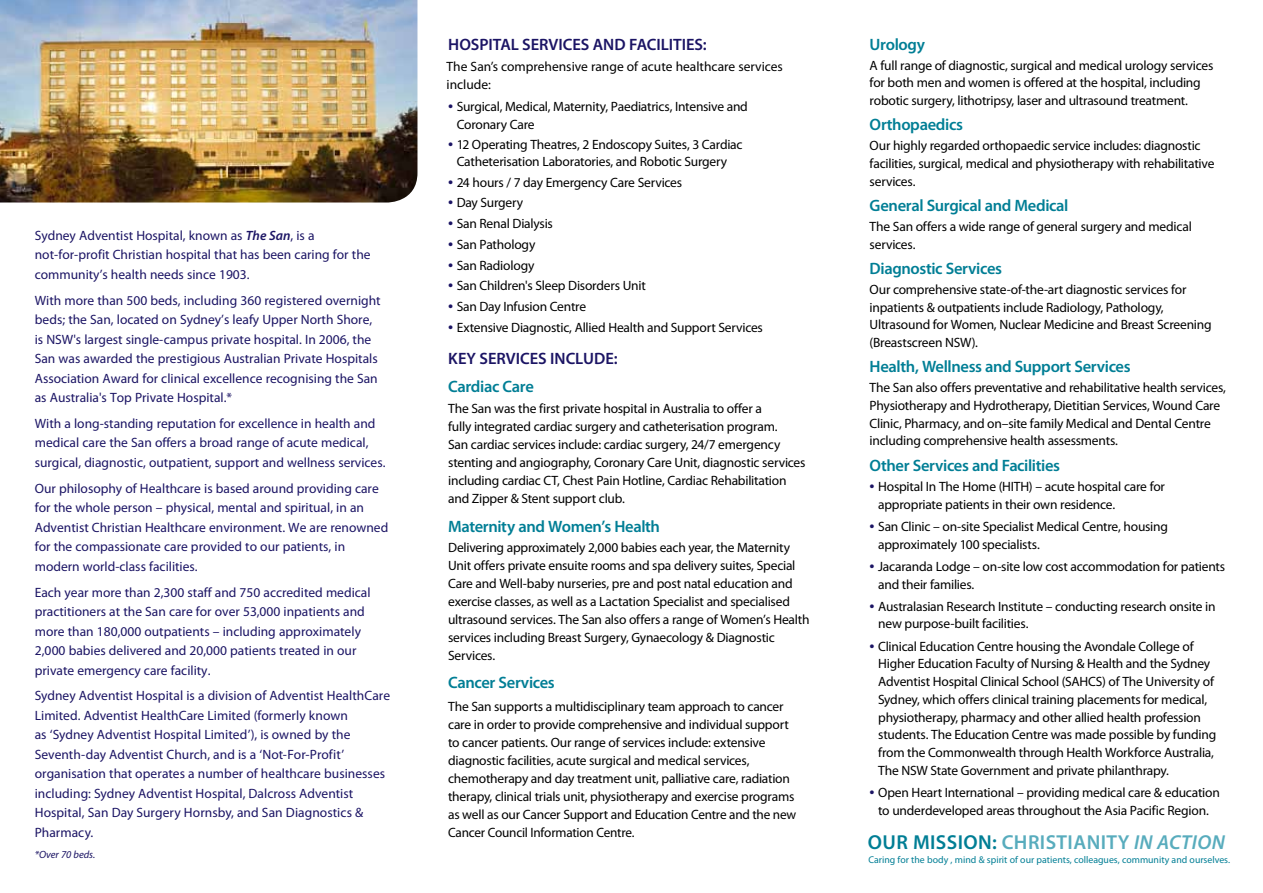
<style>
.page{position:relative;width:1263px;height:893px;background:#fff}
.page>*{position:absolute;margin:0;border:0;box-sizing:border-box;transform-origin:0 0}
.t1{font:600 20.25px "Myriad Pro";letter-spacing:.02em;color:#58acbd}
.t2{font:600 16.5px "Myriad Pro";letter-spacing:-.02em;color:#007e95}
.t3{font:600 16.5px "Myriad Pro";color:#1b1464}
.t4{font:13.5px/17.7px "Myriad Pro";letter-spacing:-.015em;color:#000}
.t5{font:13.5px/19.5px "Myriad Pro";color:#1b1464}
.t6{font:italic 10.5px "Myriad Pro";color:#1b1464}
.t7{font:9.75px "Myriad Pro";color:#007e95}
.s1{font-weight:600;font-style:italic}
.s2{font-size:18px;color:#1b1464}
.s3{color:#007e95}
.s4{font-style:italic}
</style>
<div class="page">
<img style="left:0;top:0;width:417px;height:203px">
<p class="t5" style="left:35px;top:225px;width:337px">Sydney Adventist Hospital, known as <span class="s1">THE SAN</span>, is a not-for-profit Christian hospital that has been caring for the community’s health needs since 1903.</p>
<p class="t5" style="left:35px;top:290px;width:347px">With more than 500 beds, including 360 registered overnight beds; the San, located on Sydney’s leafy Upper North Shore, is NSW's largest single-campus private hospital. In 2006, the San was awarded the prestigious Australian Private Hospitals Association Award for clinical excellence recognising the San as Australia's Top Private Hospital.*</p>
<p class="t5" style="left:35px;top:413px;width:352px">With a long-standing reputation for excellence in health and medical care the San offers a broad range of acute medical, surgical, diagnostic, outpatient, support and wellness services.</p>
<p class="t5" style="left:35px;top:478px;width:355px">Our philosophy of Healthcare is based around providing care for the whole person – physical, mental and spiritual, in an Adventist Christian Healthcare environment. We are renowned for the compassionate care provided to our patients, in modern world-class facilities.</p>
<p class="t5" style="left:35px;top:582px;width:337px">Each year more than 2,300 staff and 750 accredited medical practitioners at the San care for over 53,000 inpatients and more than 180,000 outpatients – including approximately 2,000 babies delivered and 20,000 patients treated in our private emergency care facility.</p>
<p class="t5" style="left:35px;top:686px;width:357px">Sydney Adventist Hospital is a division of Adventist HealthCare Limited. Adventist HealthCare Limited (formerly known<br>as ‘Sydney Adventist Hospital Limited’), is owned by the Seventh-day Adventist Church, and is a ‘Not-For-Profit’ organisation that operates a number of healthcare businesses including: Sydney Adventist Hospital, Dalcross Adventist Hospital, San Day Surgery Hornsby, and San Diagnostics &amp; Pharmacy.</p>
<p class="t6" style="left:35px;top:848px;width:62px">*Over 70 beds.</p>
<p class="t3" style="left:448px;top:34px;width:260px">Hospital Services and Facilities:</p>
<p class="t4" style="left:447px;top:57px;width:338px">The San’s comprehensive range of acute healthcare services include:</p>
<p class="t4" style="left:457px;top:97px;width:293px;text-indent:-9px"><span class="s2">•</span> Surgical, Medical, Maternity, Paediatrics, Intensive and<br>Coronary Care</p>
<p class="t4" style="left:448px;top:136px;width:296px;line-height:16.5px;text-align:center"><span class="s2">•</span> 12 Operating Theatres, 2 Endoscopy Suites, 3 Cardiac<br>Catheterisation Laboratories, and Robotic Surgery</p>
<p class="t4" style="left:448px;top:173px;width:236px"><span class="s2">•</span> 24 hours / 7 day Emergency Care Services</p>
<p class="t4" style="left:448px;top:194px;width:76px"><span class="s2">•</span> Day Surgery</p>
<p class="t4" style="left:448px;top:215px;width:106px"><span class="s2">•</span> San Renal Dialysis</p>
<p class="t4" style="left:448px;top:235px;width:89px"><span class="s2">•</span> San Pathology</p>
<p class="t4" style="left:448px;top:256px;width:88px"><span class="s2">•</span> San Radiology</p>
<p class="t4" style="left:448px;top:277px;width:199px"><span class="s2">•</span> San Children's Sleep Disorders Unit</p>
<p class="t4" style="left:448px;top:298px;width:140px"><span class="s2">•</span> San Day Infusion Centre</p>
<p class="t4" style="left:448px;top:318px;width:316px"><span class="s2">•</span> Extensive Diagnostic, Allied Health and Support Services</p>
<p class="t3" style="left:448px;top:348px;width:171px">Key Services include:</p>
<p class="t2" style="left:448px;top:376px;width:87px">Cardiac Care</p>
<p class="t4" style="left:448px;top:399px;width:359px">The San was the first private hospital in Australia to offer a<br>fully integrated cardiac surgery and catheterisation program.<br>San cardiac services include: cardiac surgery, 24/7 emergency stenting and angiography, Coronary Care Unit, diagnostic services including cardiac CT, Chest Pain Hotline, Cardiac Rehabilitation and Zipper &amp; Stent support club.</p>
<p class="t2" style="left:448px;top:516px;width:213px">Maternity and Women’s Health</p>
<p class="t4" style="left:448px;top:538px;width:363px">Delivering approximately 2,000 babies each year, the Maternity Unit offers private ensuite rooms and spa delivery suites, Special Care and Well-baby nurseries, pre and post natal education and exercise classes, as well as a Lactation Specialist and specialised ultrasound services. The San also offers a range of Women’s Health services including Breast Surgery, Gynaecology &amp; Diagnostic Services.</p>
<p class="t2" style="left:448px;top:672px;width:108px">Cancer Services</p>
<p class="t4" style="left:448px;top:698px;width:350px">The San supports a multidisciplinary team approach to cancer care in order to provide comprehensive and individual support to cancer patients. Our range of services include: extensive diagnostic facilities, acute surgical and medical services, chemotherapy and day treatment unit, palliative care, radiation therapy, clinical trials unit, physiotherapy and exercise programs as well as our Cancer Support and Education Centre and the new Cancer Council Information Centre.</p>
<p class="t2" style="left:870px;top:34px;width:57px">Urology</p>
<p class="t4" style="left:870px;top:56px;width:345px">A full range of diagnostic, surgical and medical urology services for both men and women is offered at the hospital, including robotic surgery, lithotripsy, laser and ultrasound treatment.</p>
<p class="t2" style="left:870px;top:114px;width:95px">Orthopaedics</p>
<p class="t4" style="left:870px;top:137px;width:346px">Our highly regarded orthopaedic service includes: diagnostic facilities, surgical, medical and physiotherapy with rehabilitative services.</p>
<p class="t2" style="left:870px;top:195px;width:200px">General Surgical and Medical</p>
<p class="t4" style="left:870px;top:217px;width:324px">The San offers a wide range of general surgery and medical services.</p>
<p class="t2" style="left:870px;top:258px;width:134px">Diagnostic Services</p>
<p class="t4" style="left:870px;top:280px;width:344px">Our comprehensive state-of-the-art diagnostic services for inpatients &amp; outpatients include Radiology, Pathology, Ultrasound for Women, Nuclear Medicine and Breast Screening (Breastscreen NSW).</p>
<p class="t2" style="left:870px;top:356px;width:262px">Health, Wellness and Support Services</p>
<p class="t4" style="left:870px;top:379px;width:358px">The San also offers preventative and rehabilitative health services, Physiotherapy and Hydrotherapy, Dietitian Services, Wound Care Clinic, Pharmacy, and on–site family Medical and Dental Centre including comprehensive health assessments.</p>
<p class="t2" style="left:870px;top:455px;width:192px">Other Services and Facilities</p>
<p class="t4" style="left:878px;top:477px;width:288px;text-indent:-9px"><span class="s2">•</span> Hospital In The Home (HITH) – acute hospital care for appropriate patients in their own residence.</p>
<p class="t4" style="left:878px;top:517px;width:291px;text-indent:-9px"><span class="s2">•</span> San Clinic – on-site Specialist Medical Centre, housing approximately 100 specialists.</p>
<p class="t4" style="left:878px;top:557px;width:349px;text-indent:-9px"><span class="s2">•</span> Jacaranda Lodge – on-site low cost accommodation for patients and their families.</p>
<p class="t4" style="left:878px;top:597px;width:339px;text-indent:-9px"><span class="s2">•</span> Australasian Research Institute – conducting research onsite in new purpose-built facilities.</p>
<p class="t4" style="left:878px;top:637px;width:340px;text-indent:-9px"><span class="s2">•</span> Clinical Education Centre housing the Avondale College of Higher Education Faculty of Nursing &amp; Health and the Sydney Adventist Hospital Clinical School (SAHCS) of The University of Sydney, which offers clinical training placements for medical, physiotherapy, pharmacy and other allied health profession students. The Education Centre was made possible by funding from the Commonwealth through Health Workforce Australia, The NSW State Government and private philanthrapy.</p>
<p class="t4" style="left:870px;top:783px;width:352px;text-align:center"><span class="s2">•</span> Open Heart International – providing medical care &amp; education to underdeveloped areas throughout the Asia Pacific Region.</p>
<h1 class="t1" style="left:868px;top:829px;width:358px"><span class="s3">our mission:</span> christianity <span class="s4">IN ACTION</span></h1>
<p class="t7" style="left:868px;top:854px;width:363px">Caring for the body , mind &amp; spirit of our patients, colleagues, community and ourselves.</p>
</div>
